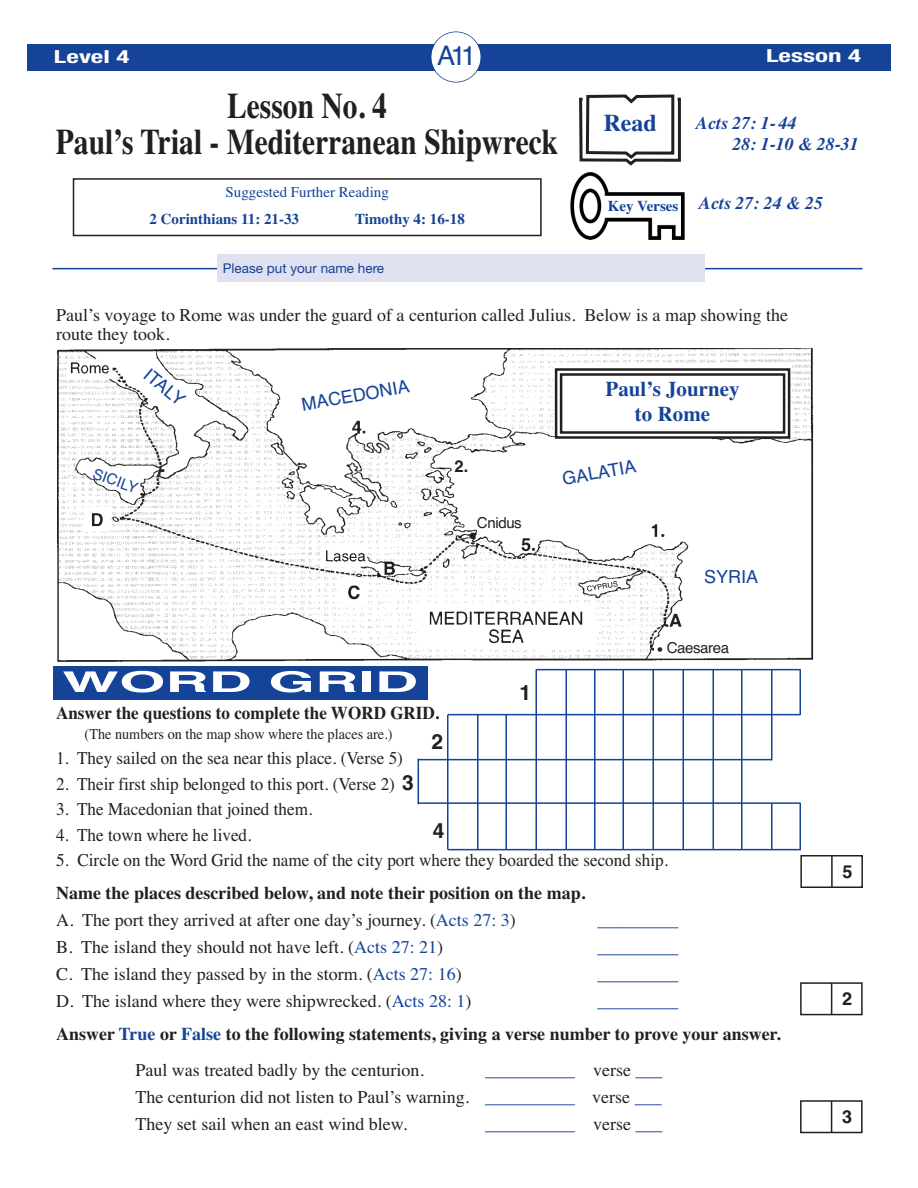
<style>
.page{position:relative;width:918px;height:1188px;background:#fff}
.page>*{position:absolute;margin:0;border:0;box-sizing:border-box;transform-origin:0 0}
.t1{font:700 36px/36px "Times";color:#231f20;text-align:center;scale:.82 1}
.t2{font:700 28.5px "Helvetica";color:#fff;scale:2.1 1}
.t3{font:27px "Helvetica";color:#154398}
.t4{font:700 24px "Times";color:#154398}
.t5{font:700 21px/25.2px "Times";color:#154398;text-align:center}
.t6{font:700 21px "Helvetica";color:#231f20}
.t7{font:18px/27px "Times";color:#231f20}
.t8{font:18px "Times";color:#231f20;scale:.95 1}
.t9{font:700 18px/27px "Times";color:#231f20}
.t10{font:18px "Times";color:#154398}
.t11{font:700 18px "Times";color:#231f20;scale:.95 1}
.t12{font:italic 700 18px/21.6px "Times";color:#154398}
.t13{font:18px "Helvetica";color:#154398}
.t14{font:700 condensed 18px "Helvetica Neue";color:#fff;scale:1.5 1}
.t15{font:700 18px "Helvetica";color:#231f20}
.t16{font:700 16.5px "Helvetica";color:#231f20}
.t17{font:700 15px "Times";color:#154398}
.t18{font:15px "Times";color:#231f20;scale:.95 1}
.t19{font:15px "Times";color:#154398}
.t20{font:15px "Helvetica";letter-spacing:-.025em;color:#231f20}
.t21{font:15px "Helvetica";color:#154398}
.t22{font:13.5px "Helvetica Neue";color:#154398}
.s1{font-weight:400}
.s2{font-weight:400;color:#154398}
.s3{color:#154398}
.s4{color:#231f20}
</style>
<div class="page">
<div style="left:27px;top:44px;width:864px;height:27px;background:#154398"></div>
<div style="left:431px;top:32px;width:50px;height:50px;background:#fff;border-radius:50%"></div>
<div style="left:430px;top:31px;width:51px;height:51px;border:2px solid #154398;border-radius:50%"></div>
<div style="left:73px;top:178px;width:469px;height:58px;border:2px solid #231f20"></div>
<img style="left:570px;top:172px;width:115px;height:68px">
<svg style="left:589px;top:94px;width:86px;height:1px"></svg>
<svg style="left:579px;top:95px;width:102px;height:71px"></svg>
<hr style="left:52px;top:268px;width:810px;height:1px;background:#154398">
<div style="left:218px;top:255px;width:487px;height:27px;background:#dfe1f0"></div>
<div style="left:53px;top:666px;width:374px;height:34px;background:#154398"></div>
<svg style="left:800px;top:855px;width:63px;height:33px"></svg>
<div style="left:841px;top:862px;width:18px;height:18px;background:#fff"></div>
<svg style="left:800px;top:982px;width:63px;height:34px"></svg>
<div style="left:841px;top:990px;width:18px;height:18px;background:#fff"></div>
<svg style="left:800px;top:1100px;width:63px;height:34px"></svg>
<div style="left:841px;top:1108px;width:18px;height:18px;background:#fff"></div>
<hr style="left:536px;top:669px;width:265px;height:1px;background:#154398">
<hr style="left:448px;top:714px;width:352px;height:1px;background:#154398">
<hr style="left:418px;top:759px;width:354px;height:1px;background:#154398">
<hr style="left:418px;top:802px;width:383px;height:2px;background:#154398">
<hr style="left:448px;top:849px;width:353px;height:1px;background:#154398">
<hr style="left:418px;top:759px;width:1px;height:45px;background:#154398">
<hr style="left:447px;top:715px;width:1px;height:134px;background:#154398">
<hr style="left:477px;top:715px;width:1px;height:134px;background:#154398">
<hr style="left:505px;top:715px;width:2px;height:134px;background:#154398">
<hr style="left:536px;top:669px;width:1px;height:180px;background:#154398">
<hr style="left:566px;top:669px;width:1px;height:180px;background:#154398">
<hr style="left:594px;top:669px;width:2px;height:180px;background:#154398">
<hr style="left:622px;top:669px;width:2px;height:180px;background:#154398">
<hr style="left:652px;top:669px;width:2px;height:180px;background:#154398">
<hr style="left:682px;top:669px;width:2px;height:180px;background:#154398">
<hr style="left:712px;top:669px;width:2px;height:180px;background:#154398">
<hr style="left:741px;top:669px;width:1px;height:180px;background:#154398">
<hr style="left:771px;top:669px;width:1px;height:91px;background:#154398">
<hr style="left:800px;top:669px;width:1px;height:46px;background:#154398">
<hr style="left:771px;top:803px;width:1px;height:46px;background:#154398">
<hr style="left:800px;top:803px;width:1px;height:46px;background:#154398">
<img style="left:57px;top:348px;width:757px;height:314px">
<svg style="left:554px;top:367px;width:238px;height:73px"></svg>
<svg style="left:300px;top:377px;width:118px;height:42px"></svg>
<svg style="left:561px;top:455px;width:219px;height:141px"></svg>
<div style="left:704px;top:569px;width:84px;height:23px;background:#fff"></div>
<svg style="left:137px;top:366px;width:55px;height:51px"></svg>
<div style="left:667px;top:641px;width:79px;height:16px;background:#fff"></div>
<div style="left:477px;top:516px;width:57px;height:16px;background:#fff"></div>
<div style="left:655px;top:640px;width:11px;height:15px;background:#fff"></div>
<p class="t14" style="left:54px;top:46px;width:52px">Level 4</p>
<h3 class="t3" style="left:437px;top:45px;width:41px">A11</h3>
<p class="t14" style="left:766px;top:46px;width:65px">Lesson 4</p>
<h1 class="t1" style="left:56px;top:91px;width:614px">Lesson No. 4<br>Paul’s Trial - Mediterranean Shipwreck</h1>
<h3 class="t4" style="left:604px;top:114px;width:55px">Read</h3>
<p class="t12" style="left:732px;top:113px;width:128px;text-indent:-36px">Acts 27: 1- 44<br>28: 1-10 &amp; 28-31</p>
<p class="t19" style="left:226px;top:187px;width:165px">Suggested Further Reading</p>
<p class="t17" style="left:150px;top:214px;width:151px">2 Corinthians 11: 21-33</p>
<p class="t17" style="left:355px;top:214px;width:111px">Timothy 4: 16-18</p>
<p class="t17" style="left:608px;top:201px;width:72px">Key Verses</p>
<p class="t12" style="left:699px;top:193px;width:126px">Acts 27: 24 &amp; 25</p>
<p class="t22" style="left:223px;top:264px;width:163px">Please put your name here</p>
<p class="t7" style="left:56px;top:307px;width:733px;line-height:19.5px">Paul’s voyage to Rome was under the guard of a centurion called Julius. Below is a map showing the route they took.</p>
<p class="t13" style="left:151px;top:367px;width:49px;rotate:40deg">ITALY</p>
<p class="t21" style="left:96px;top:467px;width:48px;rotate:20deg">SICILY</p>
<p class="t13" style="left:301px;top:398px;width:111px;rotate:-10deg">MACEDONIA</p>
<h2 class="t2" style="left:62px;top:672px;width:171px">WORD GRID</h2>
<p class="t16" style="left:454px;top:461px;width:15px">2.</p>
<p class="t20" style="left:477px;top:517px;width:46px">Cnidus</p>
<p class="t6" style="left:519px;top:685px;width:13px">1</p>
<p class="t5" style="left:606px;top:378px;width:135px">Paul’s Journey to Rome</p>
<p class="t13" style="left:561px;top:472px;width:76px;rotate:-10deg">GALATIA</p>
<p class="t13" style="left:704px;top:570px;width:56px">SYRIA</p>
<p class="t20" style="left:667px;top:642px;width:64px">Caesarea</p>
<p class="t6" style="left:655px;top:642px;width:9px">•</p>
<p class="t11" style="left:56px;top:707px;width:405px">Answer the questions to complete the WORD GRID.</p>
<p class="t18" style="left:85px;top:728px;width:326px">(The numbers on the map show where the places are.)</p>
<p class="t8" style="left:56px;top:752px;width:367px">1. They sailed on the sea near this place. (Verse 5)</p>
<p class="t8" style="left:56px;top:777px;width:358px">2. Their first ship belonged to this port. (Verse 2)</p>
<p class="t8" style="left:56px;top:803px;width:271px">3. The Macedonian that joined them.</p>
<p class="t8" style="left:56px;top:828px;width:207px">4. The town where he lived.</p>
<p class="t8" style="left:56px;top:854px;width:646px">5. Circle on the Word Grid the name of the city port where they boarded the second ship.</p>
<p class="t9" style="left:56px;top:881px;width:531px">Name the places described below, and note their position on the map.<br><span class="s1">A. The port they arrived at after one day’s journey. (</span><span class="s2">Acts 27: 3</span><span class="s1">)</span></p>
<p class="t10" style="left:597px;top:914px;width:82px">_________</p>
<p class="t7" style="left:56px;top:935px;width:389px">B. The island they should not have left. (<span class="s3">Acts 27: 21</span>)</p>
<p class="t10" style="left:597px;top:941px;width:82px">_________</p>
<p class="t7" style="left:56px;top:962px;width:407px">C. The island they passed by in the storm. (<span class="s3">Acts 27: 16</span>)</p>
<p class="t10" style="left:597px;top:968px;width:82px">_________</p>
<p class="t7" style="left:56px;top:989px;width:417px">D. The island where they were shipwrecked. (<span class="s3">Acts 28: 1</span>)</p>
<p class="t9" style="left:56px;top:986px;width:726px;line-height:33px;text-indent:541px"><span class="s2">_________<br></span>Answer <span class="s3">True</span> or <span class="s3">False</span> to the following statements, giving a verse number to prove your answer.</p>
<p class="t7" style="left:135px;top:1058px;width:290px">Paul was treated badly by the centurion.</p>
<p class="t6" style="left:432px;top:734px;width:13px">2</p>
<p class="t6" style="left:402px;top:775px;width:13px">3</p>
<p class="t6" style="left:433px;top:823px;width:13px">4</p>
<p class="t7" style="left:135px;top:1058px;width:529px;text-align:justify;text-indent:350px"><span class="s3">__________</span> verse <span class="s3">___ </span>The centurion did not listen to Paul’s warning. <span class="s3">__________</span> verse <span class="s3">___ </span>They set sail when an east wind blew.</p>
<p class="t10" style="left:485px;top:1118px;width:179px">__________ <span class="s4">verse</span> ___</p>
<p class="t15" style="left:842px;top:865px;width:12px">5</p>
<p class="t15" style="left:842px;top:992px;width:12px">2</p>
<p class="t15" style="left:842px;top:1110px;width:12px">3</p>
</div>
